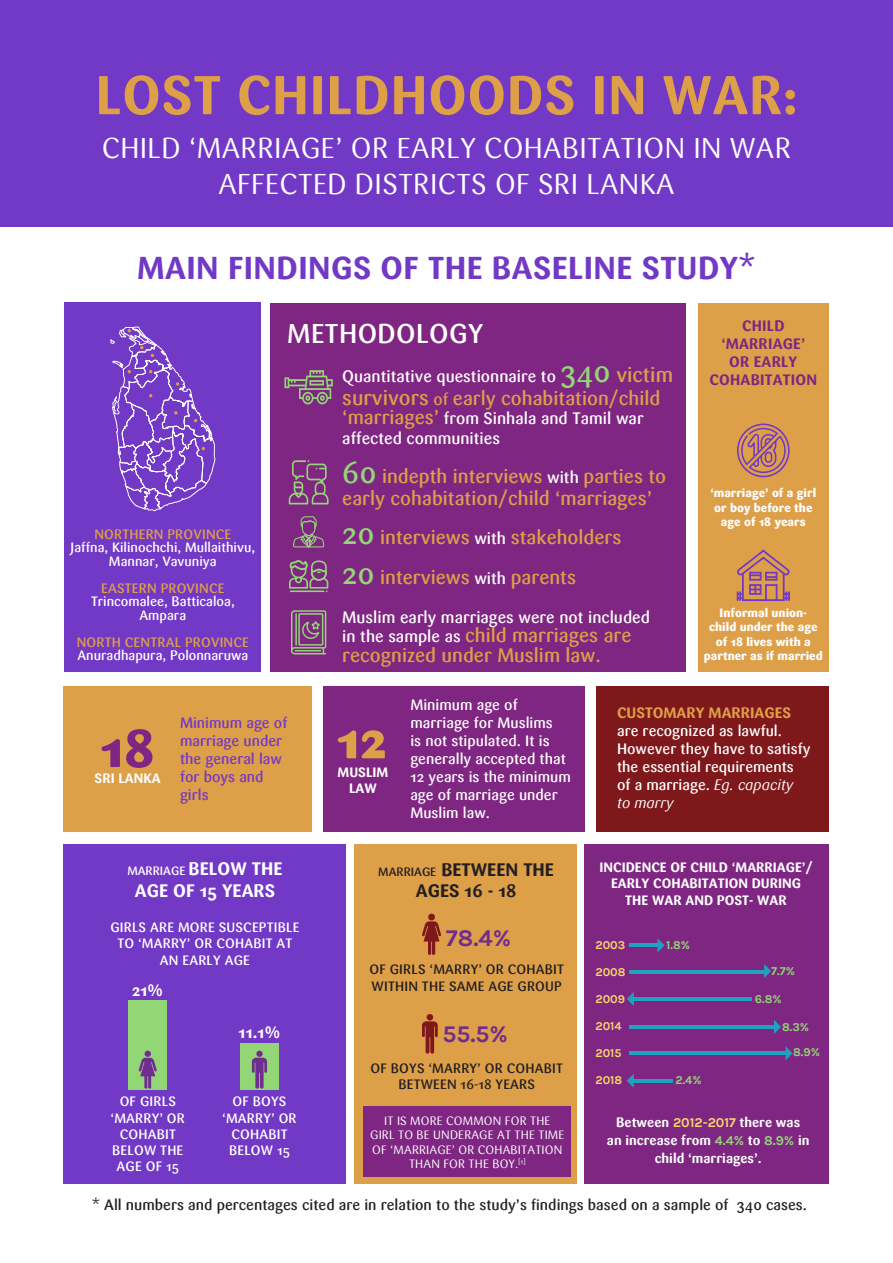
<style>
.page{position:relative;width:893px;height:1263px;background:#fff}
.page>*{position:absolute;margin:0;border:0;box-sizing:border-box;transform-origin:0 0}
.t1{font:700 54px "Sari";letter-spacing:.015em;color:#de9f49}
.t2{font:800 52.5px "Sari";color:#7f2682}
.t3{font:800 52.5px "Sari";color:#de9f49}
.t4{font:700 31.5px "Sari";letter-spacing:.015em;color:#7238c6}
.t5{font:28.5px/36px "Sari";letter-spacing:.015em;color:#fff;text-align:center}
.t6{font:500 27px "Sari";letter-spacing:.015em;color:#fff}
.t7{font:700 24px "Karla";color:#702c8e}
.t8{font:500 19.5px/22.5px "Sari";color:#de9f49}
.t9{font:700 18px/21.6px "Sari";color:#231f20;text-align:center}
.t10{font:700 18px "Sari";color:#fff}
.t11{font:500 16.5px/19.5px "Sari";color:#fff}
.t12{font:700 16.5px "Sari";color:#fff}
.t13{font:500 15px/18px "Sari";color:#fff}
.t14{font:500 15px "Sari";color:#231f20}
.t15{font:500 15px/18px "Sari";color:#7238c6}
.t16{font:700 15px/18px "Sari";letter-spacing:.015em;color:#7f2682;text-align:center}
.t17{font:italic 15px "Sari";color:#fff}
.t18{font:500 13.5px/16.2px "Sari";letter-spacing:.015em;color:#fff;text-align:center}
.t19{font:700 13.5px/16.2px "Sari";color:#fff;text-align:center}
.t20{font:500 13.5px/16.2px "Sari";letter-spacing:.015em;color:#231f20;text-align:center}
.t21{font:800 12px/14.4px "Sari";color:#fff;text-align:center}
.t22{font:12px/14.4px "Sari";letter-spacing:.015em;color:#fff;text-align:center}
.t23{font:700 12px "Karla";color:#f7d969}
.t24{font:700 12px "Karla";color:#92d676}
.t25{font:500 12px "Sari";color:#fff}
.s1{color:#de9f49}
.s2{font-size:30px;color:#92d676}
.s3{font-size:21px;color:#de9f49}
.s4{font-size:21px}
.s5{font-size:16.5px}
.s6{font-size:19.5px;color:#de9f49}
.s7{font-size:16.5px;color:#fff}
.s8{font-weight:700;font-size:18px}
.s9{font-weight:500;font-size:12px}
.s10{font-weight:700;color:#de9f49}
.s11{font-weight:400;font-style:italic}
.s12{font-family:"Karla";color:#f7d969}
.s13{font-family:"Karla";color:#92d676}
</style>
<div class="page">
<div style="left:698px;top:304px;width:131px;height:368px;background:#de9f49"></div>
<div style="left:65px;top:302px;width:196px;height:370px;background:#7238c6"></div>
<div style="left:64px;top:844px;width:282px;height:340px;background:#7238c6"></div>
<div style="left:64px;top:686px;width:248px;height:145px;background:#de9f49"></div>
<div style="left:597px;top:686px;width:232px;height:145px;background:#7f181a"></div>
<div style="left:323px;top:686px;width:261px;height:145px;background:#7f2682"></div>
<div style="left:0;top:0;width:893px;height:226px;background:#7238c6"></div>
<div style="left:270px;top:304px;width:416px;height:368px;background:#7f2682"></div>
<svg style="left:737px;top:423px;width:53px;height:54px"></svg>
<svg style="left:111px;top:327px;width:104px;height:184px"></svg>
<svg style="left:293px;top:516px;width:31px;height:31px"></svg>
<svg style="left:291px;top:610px;width:35px;height:44px"></svg>
<svg style="left:289px;top:560px;width:39px;height:32px"></svg>
<svg style="left:284px;top:370px;width:49px;height:34px"></svg>
<svg style="left:289px;top:460px;width:40px;height:44px"></svg>
<svg style="left:737px;top:549px;width:53px;height:52px"></svg>
<div style="left:129px;top:1001px;width:38px;height:89px;background:#92d676"></div>
<div style="left:240px;top:1043px;width:39px;height:47px;background:#92d676"></div>
<svg style="left:139px;top:1051px;width:18px;height:38px"></svg>
<svg style="left:252px;top:1051px;width:15px;height:38px"></svg>
<div style="left:354px;top:844px;width:223px;height:340px;background:#de9f49"></div>
<div style="left:363px;top:1107px;width:208px;height:70px;background:#7f2682"></div>
<svg style="left:422px;top:914px;width:19px;height:41px"></svg>
<svg style="left:422px;top:1014px;width:16px;height:39px"></svg>
<div style="left:584px;top:844px;width:245px;height:340px;background:#7f2682"></div>
<hr style="left:629px;top:943px;width:33px;height:4px;background:#1fa2bf">
<hr style="left:629px;top:970px;width:139px;height:4px;background:#1fa2bf">
<hr style="left:629px;top:997px;width:123px;height:4px;background:#1fa2bf">
<hr style="left:629px;top:1025px;width:150px;height:4px;background:#1fa2bf">
<hr style="left:629px;top:1051px;width:160px;height:4px;background:#1fa2bf">
<hr style="left:629px;top:1079px;width:43px;height:3px;background:#1fa2bf">
<svg style="left:657px;top:938px;width:7px;height:14px"></svg>
<svg style="left:764px;top:964px;width:7px;height:14px"></svg>
<svg style="left:774px;top:1020px;width:7px;height:14px"></svg>
<svg style="left:785px;top:1046px;width:8px;height:14px"></svg>
<svg style="left:627px;top:1074px;width:7px;height:14px"></svg>
<svg style="left:627px;top:992px;width:7px;height:14px"></svg>
<p class="t1" style="left:96px;top:63px;width:704px">LOST CHILDHOODS IN WAR:</p>
<p class="t5" style="left:102px;top:130px;width:691px">CHILD ‘MARRIAGE’ OR EARLY COHABITATION IN WAR<br>AFFECTED DISTRICTS OF SRI LANKA</p>
<p class="t4" style="left:137px;top:249px;width:620px">MAIN FINDINGS OF THE BASELINE STUDY*</p>
<p class="t18" style="left:71px;top:527px;width:186px;line-height:13.5px"><span class="s1">NORTHERN PROVINCE<br></span>Jaffna, Kilinochchi, Mullaithivu,<br>Mannar, Vavuniya</p>
<p class="t18" style="left:91px;top:581px;width:145px;line-height:13.5px"><span class="s1">EASTERN PROVINCE<br></span>Trincomalee, Batticaloa,<br>Ampara</p>
<p class="t18" style="left:77px;top:635px;width:174px;line-height:13.5px;text-align:left"><span class="s1">NORTH CENTRAL PROVINCE<br></span>Anuradhapura, Polonnaruwa</p>
<p class="t6" style="left:287px;top:318px;width:198px">METHODOLOGY</p>
<p class="t11" style="left:342px;top:367px;width:332px">Quantitative questionnaire to <span class="s2">340</span> <span class="s3">victim</span></p>
<p class="t8" style="left:342px;top:387px;width:320px"><span class="s4">survivors</span> <span class="s5">of</span> early cohabitation/child</p>
<p class="t11" style="left:342px;top:409px;width:303px"><span class="s6">‘marriages’</span> from Sinhala and Tamil war affected communities</p>
<p class="t8" style="left:342px;top:465px;width:325px"><span class="s2">60</span> indepth interviews <span class="s7">with</span> parties to early cohabitation/child ‘marriages’</p>
<p class="t8" style="left:342px;top:526px;width:281px"><span class="s2">20</span> interviews <span class="s7">with</span> stakeholders</p>
<p class="t8" style="left:342px;top:565px;width:235px"><span class="s2">20</span> interviews <span class="s7">with</span> parents</p>
<p class="t11" style="left:342px;top:607px;width:309px">Muslim early marriages were not included</p>
<p class="t8" style="left:342px;top:625px;width:291px;line-height:19.5px"><span class="s7">in the sample as</span> child marriages are recognized under Muslim law.</p>
<p class="t16" style="left:742px;top:317px;width:44px">CHILD</p>
<p class="t16" style="left:721px;top:335px;width:85px">‘MARRIAGE’</p>
<p class="t16" style="left:709px;top:353px;width:109px">OR EARLY<br>COHABITATION</p>
<p class="t21" style="left:710px;top:486px;width:107px">‘marriage’ of a girl or boy before the age of 18 years</p>
<p class="t21" style="left:704px;top:606px;width:120px">Informal union-<br>child under the age of 18 lives with a partner as if married</p>
<p class="t15" style="left:180px;top:713px;width:109px">Minimum age of marriage under the general law for boys and girls</p>
<p class="t2" style="left:101px;top:717px;width:55px">18</p>
<p class="t3" style="left:337px;top:708px;width:51px">12</p>
<p class="t19" style="left:95px;top:770px;width:68px">SRI LANKA</p>
<p class="t19" style="left:338px;top:764px;width:52px">MUSLIM<br>LAW</p>
<p class="t13" style="left:410px;top:696px;width:162px">Minimum age of marriage for Muslims<br>is not stipulated. It is generally accepted that<br>12 years is the minimum age of marriage under<br>Muslim law.</p>
<p class="t25" style="left:127px;top:864px;width:157px">MARRIAGE <span class="s8">BELOW THE</span></p>
<p class="t10" style="left:135px;top:880px;width:142px">AGE OF 15 YEARS</p>
<p class="t18" style="left:110px;top:919px;width:191px">GIRLS ARE MORE SUSCEPTIBLE</p>
<p class="t18" style="left:117px;top:936px;width:176px">TO ‘MARRY’ OR COHABIT AT</p>
<p class="t18" style="left:160px;top:952px;width:92px">AN EARLY AGE</p>
<p class="t12" style="left:132px;top:980px;width:32px">21%</p>
<p class="t12" style="left:239px;top:1022px;width:43px">11.1%</p>
<p class="t18" style="left:111px;top:1094px;width:76px">OF GIRLS ‘MARRY’ OR<br>COHABIT<br>BELOW THE<br>AGE OF 15</p>
<p class="t18" style="left:222px;top:1094px;width:76px">OF BOYS ‘MARRY’ OR<br>COHABIT<br>BELOW 15</p>
<p class="t9" style="left:378px;top:859px;width:177px"><span class="s9">MARRIAGE</span> BETWEEN THE<br>AGES 16 - 18</p>
<p class="t7" style="left:446px;top:924px;width:67px">78.4%</p>
<p class="t20" style="left:369px;top:962px;width:196px">OF GIRLS ‘MARRY’ OR COHABIT</p>
<p class="t20" style="left:372px;top:978px;width:192px">WITHIN THE SAME AGE GROUP</p>
<p class="t7" style="left:442px;top:1019px;width:67px">55.5%</p>
<p class="t20" style="left:370px;top:1060px;width:194px">OF BOYS ‘MARRY’ OR COHABIT<br>BETWEEN 16-18 YEARS</p>
<p class="t22" style="left:384px;top:1114px;width:168px">IT IS MORE COMMON FOR THE</p>
<p class="t22" style="left:370px;top:1128px;width:196px">GIRL TO BE UNDERAGE AT THE TIME<br>OF ‘MARRIAGE’ OR COHABITATION<br>THAN FOR THE BOY.<sup>[1]</sup></p>
<p class="t13" style="left:617px;top:704px;width:195px"><span class="s10">CUSTOMARY MARRIAGES </span>are recognized as lawful.<br>However they have to satisfy the essential requirements</p>
<p class="t13" style="left:617px;top:776px;width:178px">of a marriage. <span class="s11">Eg. capacity</span></p>
<p class="t17" style="left:617px;top:794px;width:58px">to marry</p>
<p class="t19" style="left:599px;top:859px;width:215px">INCIDENCE OF CHILD ‘MARRIAGE’/<br>EARLY COHABITATION DURING</p>
<p class="t19" style="left:625px;top:892px;width:163px">THE WAR AND POST- WAR</p>
<p class="t23" style="left:595px;top:938px;width:31px">2003</p>
<p class="t23" style="left:595px;top:965px;width:32px">2008</p>
<p class="t23" style="left:595px;top:992px;width:31px">2009</p>
<p class="t23" style="left:595px;top:1019px;width:28px">2014</p>
<p class="t23" style="left:595px;top:1046px;width:28px">2015</p>
<p class="t23" style="left:595px;top:1073px;width:28px">2018</p>
<p class="t24" style="left:666px;top:938px;width:25px">1.8%</p>
<p class="t24" style="left:675px;top:1073px;width:28px">2.4%</p>
<p class="t24" style="left:771px;top:964px;width:25px">7.7%</p>
<p class="t24" style="left:755px;top:992px;width:28px">6.8%</p>
<p class="t24" style="left:782px;top:1020px;width:28px">8.3%</p>
<p class="t24" style="left:793px;top:1045px;width:28px">8.9%</p>
<p class="t19" style="left:607px;top:1113px;width:204px;line-height:18px">Between <span class="s12">2012-2017</span> there was<br>an increase from <span class="s13">4.4%</span> to <span class="s13">8.9%</span> in child ‘marriages’.</p>
<p class="t14" style="left:92px;top:1195px;width:717px">* All numbers and percentages cited are in relation to the study’s findings based on a sample of 340 cases.</p>
</div>
